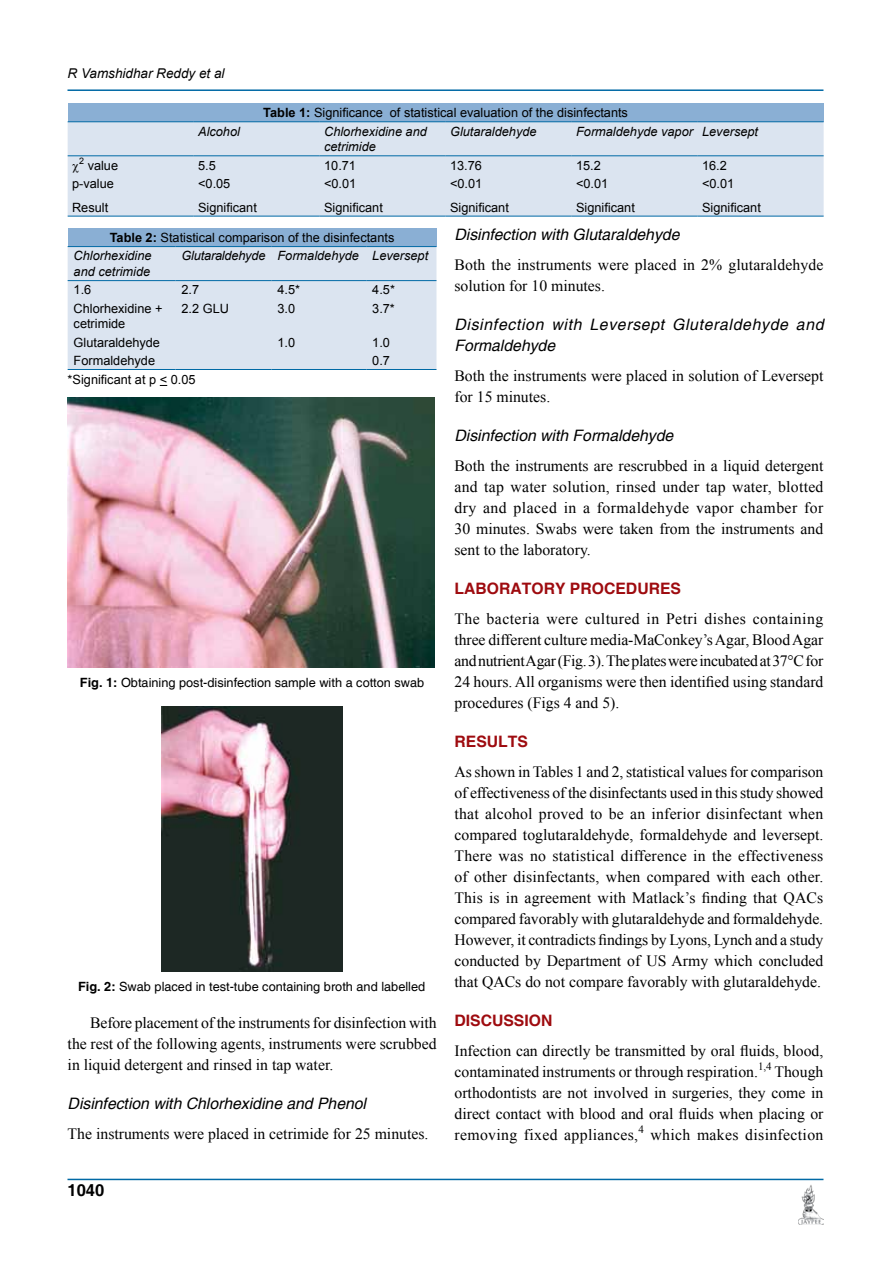
<style>
.page{position:relative;width:891px;height:1269px;background:#fff}
.page>*{position:absolute;margin:0;border:0;box-sizing:border-box;transform-origin:0 0}
.t1{font:700 16.5px "Helvetica";color:#000}
.t2{font:15.75px/21px "Times New Roman";color:#000;text-align:justify}
.t3{font:italic 15.75px "Helvetica";color:#000}
.t4{font:italic 15.75px/21px "Helvetica";letter-spacing:.045em;color:#000}
.t5{font:700 15.75px "Helvetica";color:#9e0b0f}
.t6{font:italic 13.5px "Arial";color:#000}
.t7{font:12.75px/18.3px "Arial";color:#000}
.t8{font:italic 12.75px/15.8px "Arial";color:#000}
.t9{font:12.75px "Helvetica";color:#000}
.s1{font-weight:700}
.s2{font-style:italic}
</style>
<div class="page">
<hr style="left:68px;top:89px;width:756px;height:2px;background:#0069a5">
<hr style="left:68px;top:1179px;width:756px;height:1px;background:#0069a5">
<img style="left:799px;top:1185px;width:25px;height:40px">
<div style="left:68px;top:104px;width:756px;height:18px;background:#8aafd4"></div>
<div style="left:68px;top:122px;width:756px;height:94px;background:#dbe4f0"></div>
<hr style="left:68px;top:121px;width:126px;height:1px;background:#0069a5">
<hr style="left:194px;top:121px;width:126px;height:1px;background:#0069a5">
<hr style="left:320px;top:121px;width:126px;height:1px;background:#0069a5">
<hr style="left:446px;top:121px;width:126px;height:1px;background:#0069a5">
<hr style="left:572px;top:121px;width:126px;height:1px;background:#0069a5">
<hr style="left:698px;top:121px;width:126px;height:1px;background:#0069a5">
<hr style="left:68px;top:155px;width:126px;height:1px;background:#0069a5">
<hr style="left:194px;top:155px;width:126px;height:1px;background:#0069a5">
<hr style="left:320px;top:155px;width:126px;height:1px;background:#0069a5">
<hr style="left:446px;top:155px;width:126px;height:1px;background:#0069a5">
<hr style="left:572px;top:155px;width:126px;height:1px;background:#0069a5">
<hr style="left:698px;top:155px;width:126px;height:1px;background:#0069a5">
<hr style="left:68px;top:216px;width:126px;height:1px;background:#0069a5">
<hr style="left:194px;top:216px;width:126px;height:1px;background:#0069a5">
<hr style="left:320px;top:216px;width:126px;height:1px;background:#0069a5">
<hr style="left:446px;top:216px;width:126px;height:1px;background:#0069a5">
<hr style="left:572px;top:216px;width:126px;height:1px;background:#0069a5">
<hr style="left:698px;top:216px;width:126px;height:1px;background:#0069a5">
<div style="left:68px;top:228px;width:368px;height:19px;background:#8aafd4"></div>
<div style="left:68px;top:247px;width:368px;height:122px;background:#dbe4f0"></div>
<hr style="left:68px;top:369px;width:107px;height:1px;background:#0069a5">
<hr style="left:176px;top:369px;width:96px;height:1px;background:#0069a5">
<hr style="left:272px;top:369px;width:94px;height:1px;background:#0069a5">
<hr style="left:366px;top:369px;width:70px;height:1px;background:#0069a5">
<hr style="left:68px;top:246px;width:107px;height:1px;background:#0069a5">
<hr style="left:176px;top:246px;width:96px;height:1px;background:#0069a5">
<hr style="left:272px;top:246px;width:94px;height:1px;background:#0069a5">
<hr style="left:366px;top:246px;width:70px;height:1px;background:#0069a5">
<hr style="left:68px;top:280px;width:107px;height:1px;background:#0069a5">
<hr style="left:176px;top:280px;width:96px;height:1px;background:#0069a5">
<hr style="left:272px;top:280px;width:94px;height:1px;background:#0069a5">
<hr style="left:366px;top:280px;width:70px;height:1px;background:#0069a5">
<img style="left:68px;top:397px;width:367px;height:270px">
<img style="left:161px;top:706px;width:181px;height:265px">
<svg style="left:73px;top:164px;width:6px;height:8px"></svg>
<p class="t6" style="left:68px;top:65px;width:159px">R Vamshidhar Reddy et al</p>
<p class="t7" style="left:263px;top:104px;width:366px"><span class="s1">Table 1:</span> Significance of statistical evaluation of the disinfectants</p>
<p class="t8" style="left:198px;top:123px;width:43px">Alcohol</p>
<p class="t8" style="left:324px;top:123px;width:104px">Chlorhexidine and cetrimide</p>
<p class="t8" style="left:450px;top:123px;width:88px">Glutaraldehyde</p>
<p class="t8" style="left:576px;top:123px;width:183px">Formaldehyde vapor Leversept</p>
<p class="t7" style="left:79px;top:156px;width:40px"><sup>2</sup> value</p>
<p class="t7" style="left:198px;top:156px;width:19px">5.5</p>
<p class="t7" style="left:324px;top:156px;width:33px">10.71</p>
<p class="t7" style="left:450px;top:156px;width:33px">13.76</p>
<p class="t7" style="left:576px;top:156px;width:26px">15.2</p>
<p class="t7" style="left:702px;top:156px;width:26px">16.2</p>
<p class="t7" style="left:72px;top:174px;width:43px">p-value</p>
<p class="t7" style="left:198px;top:174px;width:34px">&lt;0.05</p>
<p class="t7" style="left:324px;top:174px;width:34px">&lt;0.01</p>
<p class="t7" style="left:450px;top:174px;width:34px">&lt;0.01</p>
<p class="t7" style="left:576px;top:174px;width:34px">&lt;0.01</p>
<p class="t7" style="left:702px;top:174px;width:34px">&lt;0.01</p>
<p class="t7" style="left:72px;top:198px;width:38px">Result</p>
<p class="t7" style="left:198px;top:198px;width:60px">Significant</p>
<p class="t7" style="left:324px;top:198px;width:60px">Significant</p>
<p class="t7" style="left:450px;top:198px;width:60px">Significant</p>
<p class="t7" style="left:576px;top:198px;width:60px">Significant</p>
<p class="t7" style="left:702px;top:198px;width:60px">Significant</p>
<p class="t7" style="left:74px;top:229px;width:322px;text-indent:36px"><span class="s1">Table 2:</span> Statistical comparison of the disinfectants<br><span class="s2">Chlorhexidine</span></p>
<p class="t8" style="left:74px;top:264px;width:78px">and cetrimide</p>
<p class="t3" style="left:454px;top:225px;width:226px">Disinfection with Glutaraldehyde</p>
<p class="t2" style="left:454px;top:254px;width:371px">Both the instruments were placed in 2% glutaraldehyde solution for 10 minutes.</p>
<p class="t4" style="left:454px;top:314px;width:371px">Disinfection with Leversept Gluteraldehyde and<br>Formaldehyde</p>
<p class="t2" style="left:454px;top:365px;width:370px">Both the instruments were placed in solution of Leversept for 15 minutes.</p>
<p class="t3" style="left:454px;top:426px;width:220px">Disinfection with Formaldehyde</p>
<p class="t2" style="left:454px;top:455px;width:371px">Both the instruments are rescrubbed in a liquid detergent and tap water solution, rinsed under tap water, blotted dry and placed in a formaldehyde vapor chamber for 30 minutes. Swabs were taken from the instruments and sent to the laboratory.</p>
<p class="t5" style="left:454px;top:579px;width:228px">LABORATORY PROCEDURES</p>
<p class="t2" style="left:454px;top:608px;width:370px">The bacteria were cultured in Petri dishes containing three different culture media-MaConkey’s Agar, Blood Agar and nutrient Agar (Fig. 3). The plates were incubated at 37°C for 24 hours. All organisms were then identified using standard procedures (Figs 4 and 5).</p>
<p class="t5" style="left:454px;top:732px;width:75px">RESULTS</p>
<p class="t2" style="left:454px;top:761px;width:371px">As shown in Tables 1 and 2, statistical values for comparison of effectiveness of the disinfectants used in this study showed that alcohol proved to be an inferior disinfectant when compared toglutaraldehyde, formaldehyde and leversept.<br>There was no statistical difference in the effectiveness of other disinfectants, when compared with each other.<br>This is in agreement with Matlack’s finding that QACs compared favorably with glutaraldehyde and formaldehyde.<br>However, it contradicts findings by Lyons, Lynch and a study conducted by Department of US Army which concluded that QACs do not compare favorably with glutaraldehyde.</p>
<p class="t5" style="left:454px;top:1010px;width:100px">DISCUSSION</p>
<p class="t2" style="left:454px;top:1040px;width:371px">Infection can directly be transmitted by oral fluids, blood, contaminated instruments or through respiration.<sup>1,4</sup> Though orthodontists are not involved in surgeries, they come in direct contact with blood and oral fluids when placing or removing fixed appliances,<sup>4</sup> which makes disinfection</p>
<p class="t8" style="left:182px;top:248px;width:248px">Glutaraldehyde Formaldehyde Leversept</p>
<p class="t7" style="left:74px;top:281px;width:19px">1.6</p>
<p class="t7" style="left:181px;top:281px;width:19px">2.7</p>
<p class="t7" style="left:277px;top:281px;width:24px">4.5*</p>
<p class="t7" style="left:372px;top:281px;width:24px">4.5*</p>
<p class="t7" style="left:74px;top:300px;width:90px;line-height:15.8px">Chlorhexidine + cetrimide</p>
<p class="t7" style="left:181px;top:299px;width:49px">2.2 glu</p>
<p class="t7" style="left:277px;top:299px;width:19px">3.0</p>
<p class="t7" style="left:372px;top:299px;width:24px">3.7*</p>
<p class="t7" style="left:74px;top:333px;width:88px">Glutaraldehyde</p>
<p class="t7" style="left:277px;top:333px;width:19px">1.0</p>
<p class="t7" style="left:372px;top:333px;width:19px">1.0</p>
<p class="t7" style="left:74px;top:352px;width:83px">Formaldehyde</p>
<p class="t7" style="left:372px;top:352px;width:19px">0.7</p>
<p class="t7" style="left:68px;top:371px;width:129px">*Significant at p &lt; 0.05</p>
<p class="t9" style="left:80px;top:675px;width:346px"><span class="s1">Fig. 1:</span> Obtaining post-disinfection sample with a cotton swab</p>
<p class="t9" style="left:78px;top:979px;width:349px"><span class="s1">Fig. 2:</span> Swab placed in test-tube containing broth and labelled</p>
<p class="t2" style="left:68px;top:1012px;width:370px;text-indent:23px">Before placement of the instruments for disinfection with the rest of the following agents, instruments were scrubbed in liquid detergent and rinsed in tap water.</p>
<p class="t3" style="left:68px;top:1095px;width:300px">Disinfection with Chlorhexidine and Phenol</p>
<p class="t2" style="left:68px;top:1123px;width:362px">The instruments were placed in cetrimide for 25 minutes.</p>
<p class="t1" style="left:68px;top:1180px;width:38px">1040</p>
</div>
